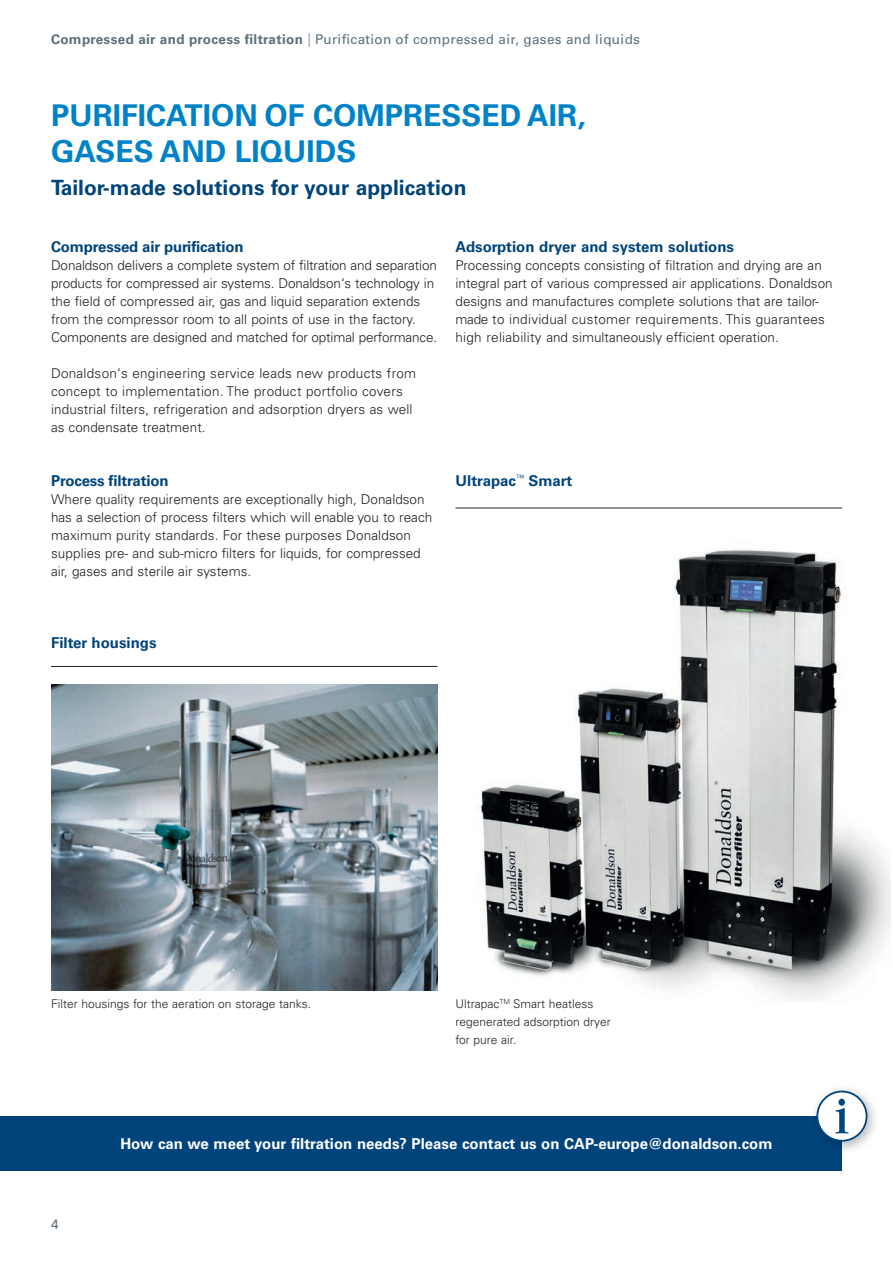
<style>
.page{position:relative;width:893px;height:1263px;background:#fff}
.page>*{position:absolute;margin:0;border:0;box-sizing:border-box;transform-origin:0 0}
.t1{font:700 30px/36px "Univers LT Pro 65";color:#0082c8}
.t2{font:700 21px "Univers LT Pro 65";color:#00447b}
.t3{font:700 15px "Univers LT Pro 65";letter-spacing:-.005em;color:#00447b}
.t4{font:700 15px "Univers LT Pro 65";color:#fff}
.t5{font:300 13.5px/18px "Univers LT Pro 45";color:#231f20}
.t6{font:300 13.5px/18px "Univers LT Pro 45";letter-spacing:.02em;color:#231f20}
.t7{font:13.5px "Univers LT Pro 55 Roman";letter-spacing:.025em;color:#5b6f7b}
.t8{font:300 12px/18px "Univers LT Pro 45";color:#231f20}
.s1{font-family:"Univers LT Pro 65";font-weight:700}
.s2{font-family:"Helvetica Neue LT Std";font-weight:300}
</style>
<div class="page">
<hr style="left:51px;top:666px;width:386px;height:1px;background:#231f20">
<div style="left:0;top:1116px;width:842px;height:54px;background:#00447b"></div>
<img style="left:51px;top:684px;width:386px;height:306px">
<hr style="left:455px;top:508px;width:387px;height:1px;background:#231f20">
<img style="left:814px;top:1088px;width:61px;height:62px">
<img style="left:814px;top:1116px;width:28px;height:34px">
<div style="left:817px;top:1091px;width:50px;height:50px;background:#fff;border-radius:50%"></div>
<div style="left:816px;top:1090px;width:51px;height:52px;border:2px solid #00447b;border-radius:50%"></div>
<svg style="left:835px;top:1099px;width:13px;height:34px"></svg>
<img style="left:479px;top:549px;width:411px;height:452px">
<p class="t7" style="left:51px;top:31px;width:590px"><span class="s1">Compressed air and process filtration</span> <span class="s2">|</span> Purification of compressed air, gases and liquids</p>
<h1 class="t1" style="left:51px;top:98px;width:536px">PURIFICATION OF COMPRESSED AIR,<br>GASES AND LIQUIDS</h1>
<h2 class="t2" style="left:51px;top:175px;width:417px">Tailor-made solutions for your application</h2>
<p class="t3" style="left:51px;top:238px;width:194px">Compressed air purification</p>
<p class="t5" style="left:51px;top:256px;width:388px">Donaldson delivers a complete system of filtration and separation products for compressed air systems. Donaldson‘s technology in the field of compressed air, gas and liquid separation extends from the compressor room to all points of use in the factory.<br>Components are designed and matched for optimal performance.</p>
<p class="t6" style="left:51px;top:364px;width:367px">Donaldson‘s engineering service leads new products from concept to implementation. The product portfolio covers industrial filters, refrigeration and adsorption dryers as well as condensate treatment.</p>
<p class="t3" style="left:51px;top:472px;width:119px">Process filtration</p>
<p class="t5" style="left:51px;top:490px;width:383px">Where quality requirements are exceptionally high, Donaldson has a selection of process filters which will enable you to reach maximum purity standards. For these purposes Donaldson supplies pre- and sub-micro filters for liquids, for compressed air, gases and sterile air systems.</p>
<p class="t3" style="left:455px;top:238px;width:280px">Adsorption dryer and system solutions</p>
<p class="t5" style="left:455px;top:256px;width:379px">Processing concepts consisting of filtration and drying are an integral part of various compressed air applications. Donaldson designs and manufactures complete solutions that are tailor&shy;made to individual customer requirements. This guarantees high reliability and simultaneously efficient operation.</p>
<p class="t3" style="left:455px;top:472px;width:118px">Ultrapac<sup>™</sup> Smart</p>
<p class="t3" style="left:51px;top:634px;width:107px">Filter housings</p>
<p class="t8" style="left:51px;top:995px;width:261px">Filter housings for the aeration on storage tanks.</p>
<p class="t8" style="left:455px;top:995px;width:157px">Ultrapac<sup>TM</sup> Smart heatless regenerated adsorption dryer for pure air.</p>
<p class="t7" style="left:51px;top:1216px;width:9px">4</p>
<p class="t4" style="left:120px;top:1134px;width:654px">How can we meet your filtration needs? Please contact us on CAP-europe@donaldson.com</p>
</div>
